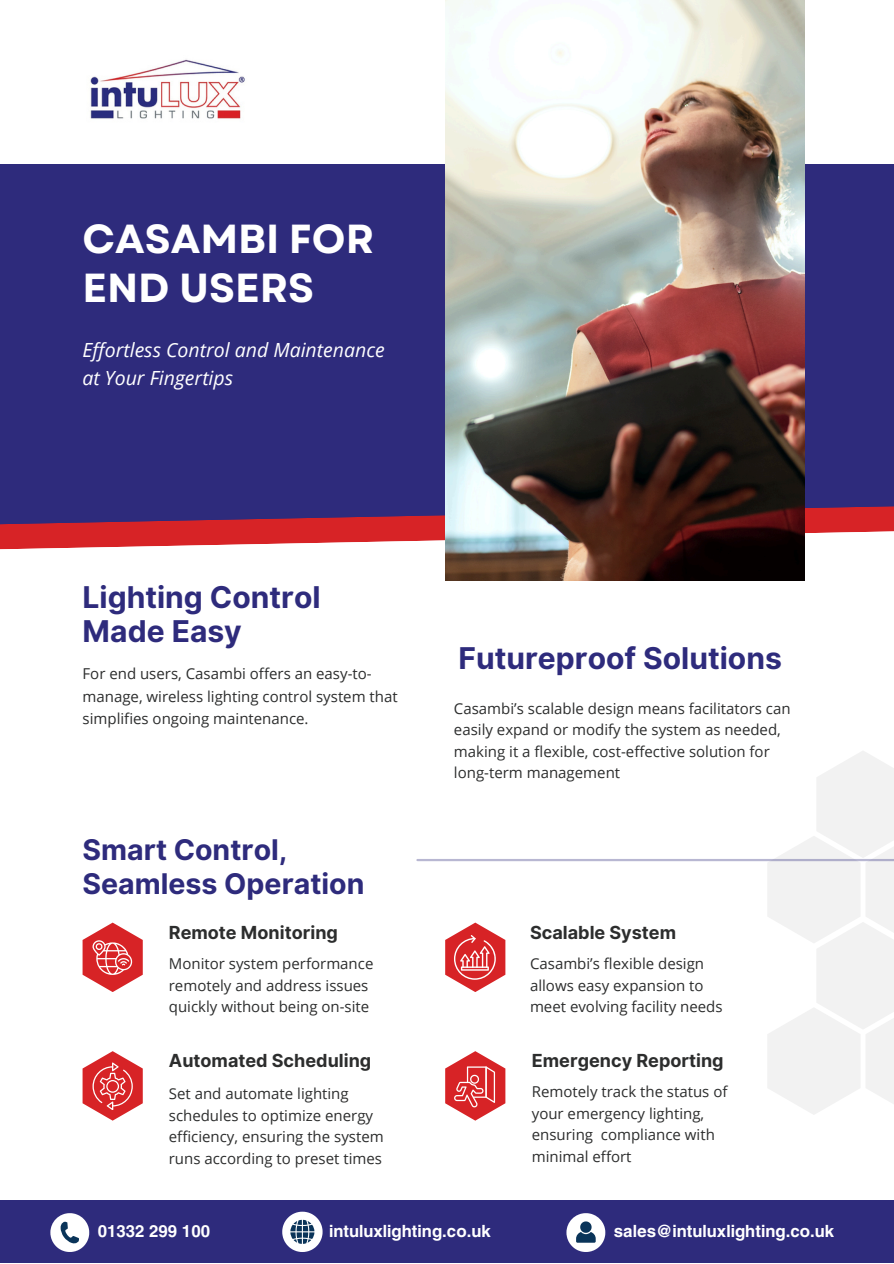
<style>
.page{position:relative;width:894px;height:1264px;background:#fff}
.page>*{position:absolute;margin:0;border:0;box-sizing:border-box;transform-origin:0 0}
.t1{font:700 40.5px/48.3px "Garet";color:#fff}
.t2{font:700 30px/34.8px "Inter";color:#2e2b7c}
.t3{font:700 28.5px/33.8px "Inter";color:#2e2b7c}
.t4{font:italic 19.5px/28.2px "Open Sans";color:#fff}
.t5{font:700 18px "Inter";color:#2c2d2d}
.t6{font:700 16.65px "Helios";color:#fff}
.t7{font:15px/21.3px "Open Sans";color:#2c2d2d}
</style>
<div class="page">
<div style="left:0;top:164px;width:893px;height:361px;background:#2e2b7c"></div>
<svg style="left:0;top:506px;width:893px;height:43px"></svg>
<img style="left:445px;top:0;width:359px;height:580px">
<div style="left:0;top:1200px;width:893px;height:62px;background:#2e2b7c"></div>
<svg style="left:767px;top:751px;width:126px;height:363px"></svg>
<hr style="left:417px;top:859px;width:476px;height:2px;background:#2e2b7c">
<img style="left:90px;top:59px;width:155px;height:60px">
<svg style="left:50px;top:1213px;width:39px;height:38px"></svg>
<svg style="left:282px;top:1211px;width:40px;height:40px"></svg>
<svg style="left:566px;top:1213px;width:39px;height:38px"></svg>
<svg style="left:82px;top:922px;width:61px;height:70px"></svg>
<svg style="left:82px;top:1051px;width:61px;height:69px"></svg>
<svg style="left:445px;top:922px;width:60px;height:70px"></svg>
<svg style="left:461px;top:966px;width:27px;height:4px"></svg>
<hr style="left:462px;top:967px;width:25px;height:2px;background:#fff">
<svg style="left:445px;top:1051px;width:60px;height:69px"></svg>
<p class="t1" style="left:82px;top:215px;width:293px">CASAMBI FOR<br>END USERS</p>
<h1 class="t4" style="left:82px;top:335px;width:303px">Effortless Control and Maintenance at Your Fingertips</h1>
<p class="t2" style="left:82px;top:579px;width:239px">Lighting Control<br>Made Easy</p>
<p class="t7" style="left:82px;top:662px;width:316px;line-height:22.5px">For end users, Casambi offers an easy-to&shy;manage, wireless lighting control system that simplifies ongoing maintenance.</p>
<p class="t3" style="left:82px;top:833px;width:283px">Smart Control,<br>Seamless Operation</p>
<h2 class="t5" style="left:169px;top:922px;width:170px">Remote Monitoring</h2>
<p class="t7" style="left:169px;top:952px;width:206px">Monitor system performance remotely and address issues quickly without being on-site</p>
<h4 class="t5" style="left:169px;top:1050px;width:204px">Automated Scheduling</h4>
<h2 class="t7" style="left:169px;top:1082px;width:216px">Set and automate lighting schedules to optimize energy efficiency, ensuring the system runs according to preset times</h2>
<p class="t2" style="left:458px;top:641px;width:325px">Futureproof Solutions</p>
<p class="t7" style="left:454px;top:697px;width:338px">Casambi’s scalable design means facilitators can easily expand or modify the system as needed, making it a flexible, cost-effective solution for long-term management</p>
<p class="t5" style="left:530px;top:922px;width:148px">Scalable System</p>
<p class="t7" style="left:530px;top:952px;width:194px">Casambi’s flexible design allows easy expansion to meet evolving facility needs</p>
<p class="t5" style="left:531px;top:1050px;width:193px">Emergency Reporting</p>
<p class="t7" style="left:531px;top:1080px;width:197px">Remotely track the status of your emergency lighting, ensuring compliance with minimal effort</p>
<p class="t6" style="left:98px;top:1220px;width:114px">01332 299 100</p>
<h2 class="t6" style="left:329px;top:1220px;width:163px">intuluxlighting.co.uk</h2>
<p class="t6" style="left:613px;top:1220px;width:222px">sales@intuluxlighting.co.uk</p>
</div>
